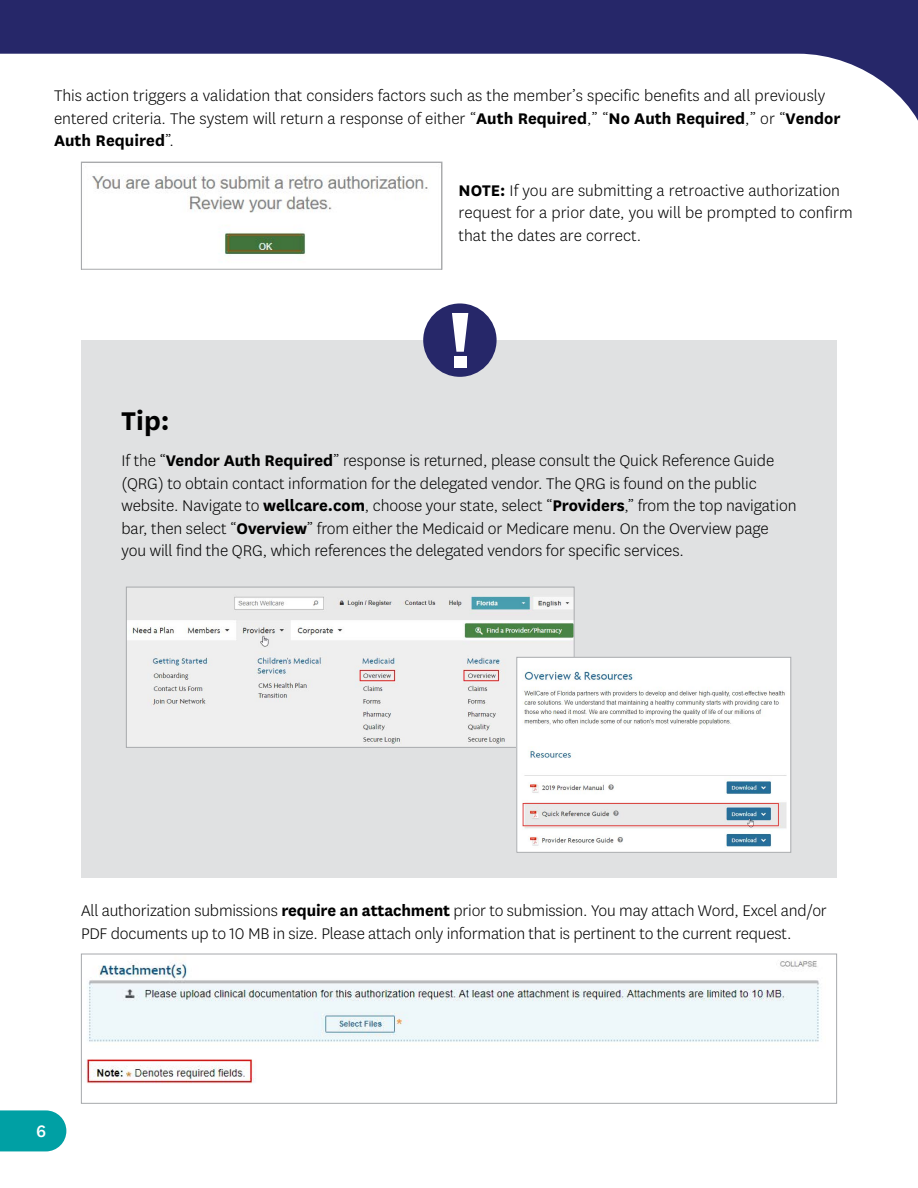
<style>
.page{position:relative;width:918px;height:1188px;background:#fff}
.page>*{position:absolute;margin:0;border:0;box-sizing:border-box;transform-origin:0 0}
.t1{font:700 30px "Centene Sans";color:#000}
.t2{font:500 19.5px "Centene Sans";color:#fff}
.t3{font:300 18px/22.5px "Centene Sans";letter-spacing:-.005em;color:#000}
.s1{font-weight:700}
</style>
<div class="page">
<svg style="left:0;top:0;width:918px;height:164px"></svg>
<svg style="left:0;top:1110px;width:66px;height:41px;background:#11a6aa"></svg>
<div style="left:81px;top:340px;width:756px;height:538px;background:#e0e1e2"></div>
<img style="left:92px;top:175px;width:336px;height:80px">
<div style="left:81px;top:162px;width:361px;height:108px;border:1px solid #a7a9ac"></div>
<div style="left:423px;top:303px;width:74px;height:74px;background:#262769;border-radius:50%"></div>
<div style="left:454px;top:357px;width:12px;height:11px;background:#fff"></div>
<svg style="left:452px;top:313px;width:16px;height:39px"></svg>
<img style="left:128px;top:594px;width:445px;height:152px">
<div style="left:126px;top:587px;width:449px;height:161px;border:1px solid #a7a9ac"></div>
<img style="left:518px;top:659px;width:271px;height:192px">
<div style="left:516px;top:657px;width:275px;height:196px;border:1px solid #a7a9ac"></div>
<img style="left:84px;top:960px;width:735px;height:124px">
<div style="left:81px;top:954px;width:756px;height:150px;border:1px solid #a7a9ac"></div>
<p class="t3" style="left:54px;top:84px;width:788px">This action triggers a validation that considers factors such as the member’s specific benefits and all previously entered criteria. The system will return a response of either “<span class="s1">Auth Required</span>,” “<span class="s1">No Auth Required</span>,” or “<span class="s1">Vendor<br>Auth Required</span>”.</p>
<p class="t3" style="left:459px;top:178px;width:396px"><span class="s1">NOTE:</span> If you are submitting a retroactive authorization request for a prior date, you will be prompted to confirm that the dates are correct.</p>
<p class="t1" style="left:122px;top:400px;width:50px">Tip:</p>
<p class="t3" style="left:122px;top:449px;width:677px">If the “<span class="s1">Vendor Auth Required</span>” response is returned, please consult the Quick Reference Guide (QRG) to obtain contact information for the delegated vendor. The QRG is found on the public website. Navigate to <span class="s1">wellcare.com</span>, choose your state, select “<span class="s1">Providers</span>,” from the top navigation bar, then select “<span class="s1">Overview</span>” from either the Medicaid or Medicare menu. On the Overview page you will find the QRG, which references the delegated vendors for specific services.</p>
<p class="t3" style="left:81px;top:899px;width:747px">All authorization submissions <span class="s1">require an attachment</span> prior to submission. You may attach Word, Excel and/or<br>PDF documents up to 10 MB in size. Please attach only information that is pertinent to the current request.</p>
<p class="t2" style="left:36px;top:1118px;width:12px">6</p>
</div>
